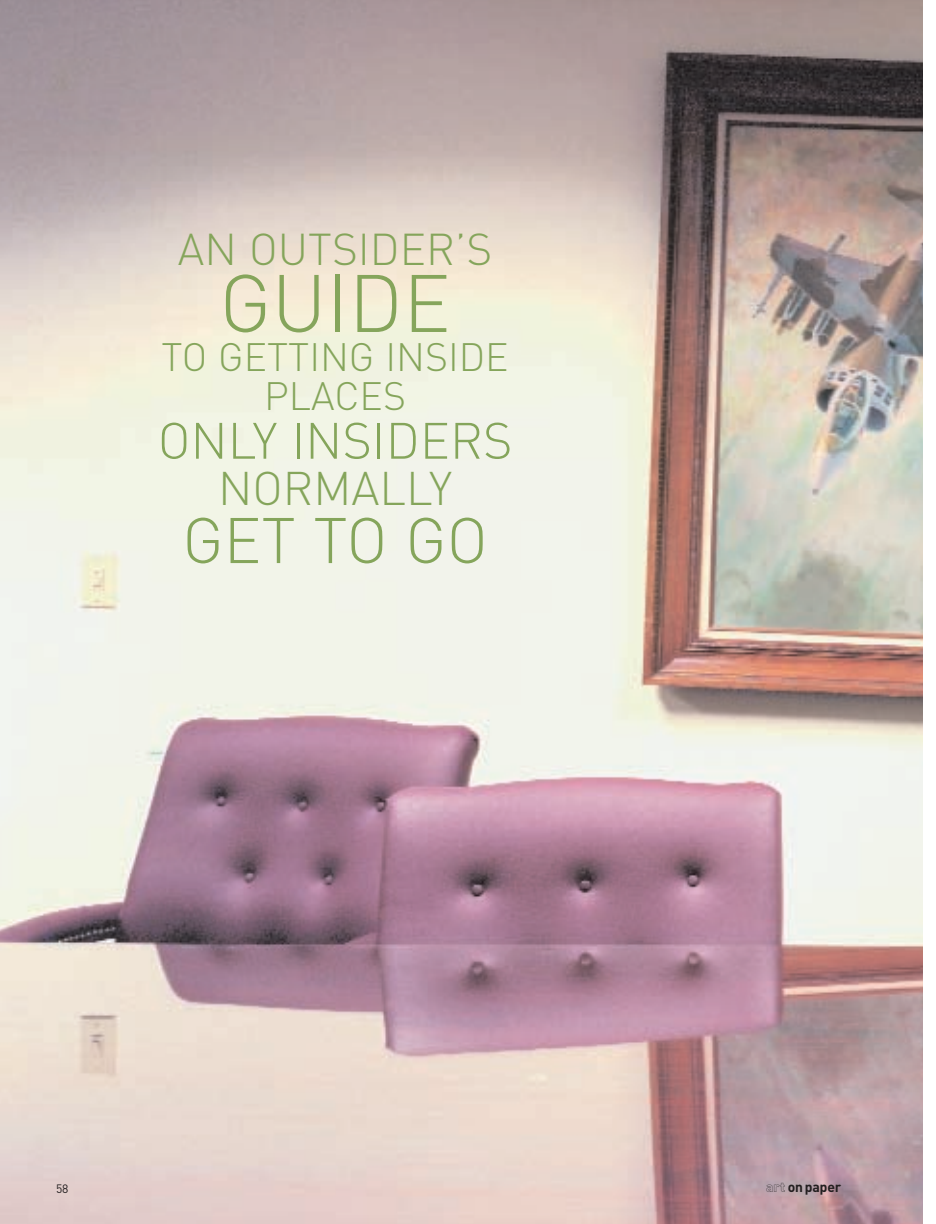
<style>
.page{position:relative;width:936px;height:1224px;background:#fff}
.page>*{position:absolute;margin:0;border:0;box-sizing:border-box;transform-origin:0 0}
.t1{font:300 80.2px "DIN";color:#85a55b}
.t2{font:300 63.4px "DIN";color:#85a55b}
.t3{font:300 50.4px "DIN";color:#85a55b}
.t4{font:300 46.6px "DIN";color:#85a55b}
.t5{font:300 44px "DIN";color:#85a55b}
.t6{font:300 39.2px/39.2px "DIN";color:#85a55b;text-align:center}
.t7{font:14px "Ao P.logo";color:#231f20}
.t8{font:12px "DIN";color:#231f20}
</style>
<div class="page">
<img style="left:0;top:0;width:922px;height:1224px">
<p class="t5" style="left:178px;top:224px;width:316px">AN OUTSIDER’S</p>
<h1 class="t1" style="left:219px;top:257px;width:233px">GUIDE</h1>
<p class="t6" style="left:161px;top:338px;width:349px">TO GETTING INSIDE<br>PLACES</p>
<p class="t3" style="left:158px;top:412px;width:356px">ONLY INSIDERS</p>
<p class="t4" style="left:218px;top:462px;width:236px">NORMALLY</p>
<h2 class="t2" style="left:182px;top:504px;width:307px">GET TO GO</h2>
<p class="t8" style="left:56px;top:1182px;width:14px">58</p>
<p class="t7" style="left:765px;top:1182px;width:79px">A</p>
</div>
